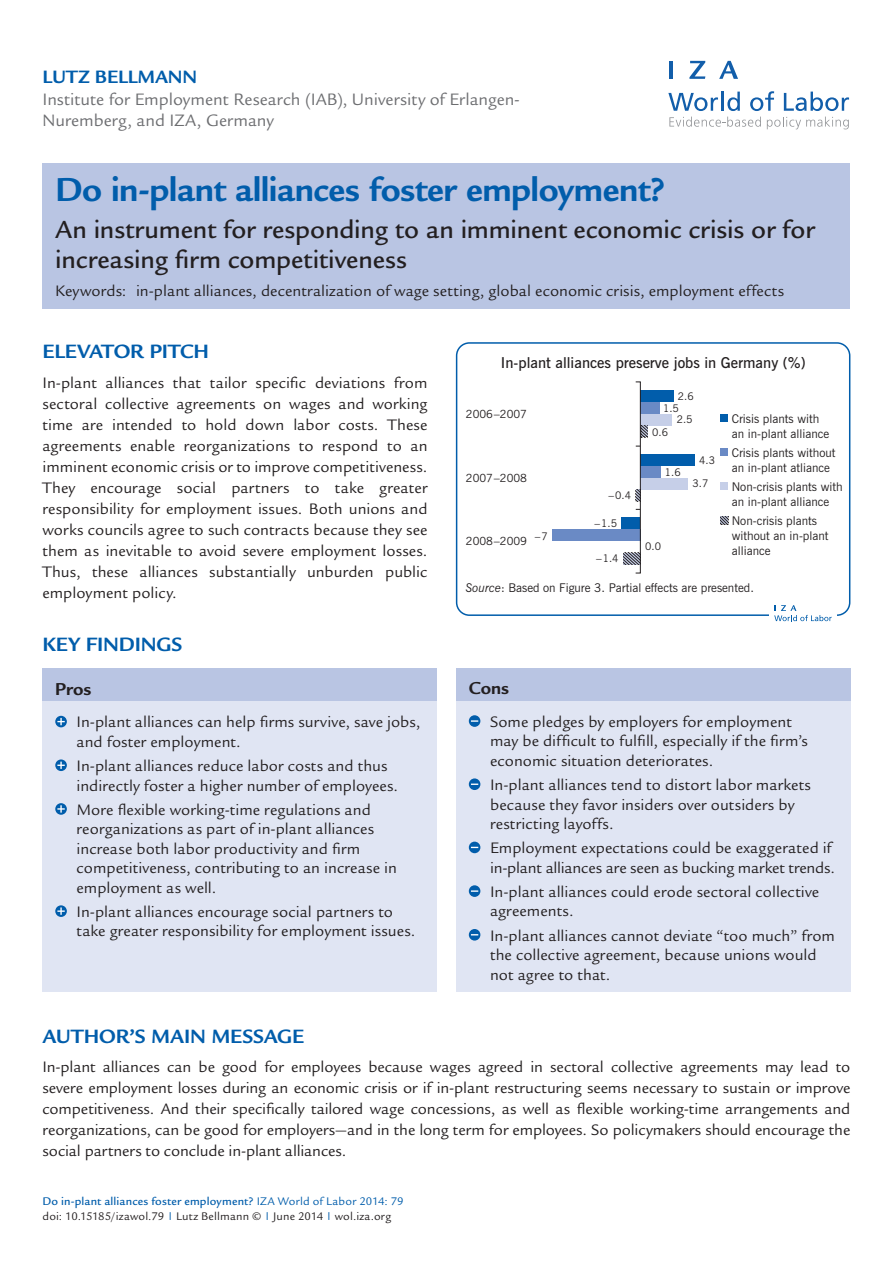
<style>
.page{position:relative;width:893px;height:1263px;background:#fff}
.page>*{position:absolute;margin:0;border:0;box-sizing:border-box;transform-origin:0 0}
.t1{font:700 36px "Legacy Sans Std";letter-spacing:-.015em;color:#015dab}
.t2{font:500 27px/30px "Legacy Sans Std";letter-spacing:-.005em;color:#231f20}
.t3{font:700 21px "Legacy Sans Std";letter-spacing:-.01em;color:#015dab}
.t4{font:700 19.5px "Legacy Sans Std";letter-spacing:-.005em;color:#015dab}
.t5{font:700 18.75px "Legacy Sans Std";letter-spacing:-.005em;color:#231f20}
.t6{font:18px/21.6px "Legacy Sans Std";color:#6c6d70}
.t7{font:16.5px/19.5px "Legacy Sans Std";color:#231f20}
.t8{font:600 15px "News Gothic BT";color:#231f20}
.t9{font:12px/15px "News Gothic BT";color:#231f20}
.t10{font:12px/15px "Legacy Sans Std";letter-spacing:.015em;color:#231f20}
.t11{font:11.25px "News Gothic BT";color:#231f20}
.t12{font:10.5px "News Gothic BT";color:#231f20}
.s1{font-style:italic}
.s2{font-weight:500;color:#015dab}
.s3{color:#015dab}
</style>
<div class="page">
<svg style="left:668px;top:93px;width:50px;height:18px"></svg>
<hr style="left:721px;top:92px;width:3px;height:19px;background:#125eaa">
<svg style="left:727px;top:92px;width:13px;height:19px"></svg>
<svg style="left:750px;top:91px;width:24px;height:20px"></svg>
<svg style="left:784px;top:92px;width:65px;height:19px"></svg>
<svg style="left:669px;top:117px;width:92px;height:10px"></svg>
<svg style="left:767px;top:117px;width:82px;height:12px"></svg>
<hr style="left:669px;top:61px;width:4px;height:18px;background:#125eaa">
<svg style="left:689px;top:61px;width:16px;height:18px"></svg>
<svg style="left:719px;top:61px;width:19px;height:18px"></svg>
<div style="left:456px;top:670px;width:394px;height:322px;background:#e0e5f3"></div>
<div style="left:43px;top:670px;width:394px;height:322px;background:#e0e5f3"></div>
<div style="left:43px;top:668px;width:394px;height:32px;background:#b9c5e3"></div>
<div style="left:456px;top:668px;width:394px;height:32px;background:#b9c5e3"></div>
<svg style="left:55px;top:716px;width:12px;height:11px"></svg>
<svg style="left:57px;top:718px;width:8px;height:7px"></svg>
<svg style="left:55px;top:759px;width:12px;height:12px"></svg>
<svg style="left:57px;top:762px;width:8px;height:7px"></svg>
<svg style="left:55px;top:803px;width:12px;height:12px"></svg>
<svg style="left:57px;top:805px;width:8px;height:8px"></svg>
<svg style="left:55px;top:905px;width:12px;height:12px"></svg>
<svg style="left:57px;top:907px;width:8px;height:8px"></svg>
<div style="left:469px;top:715px;width:11px;height:12px;background:#015dab;border-radius:50%"></div>
<svg style="left:471px;top:720px;width:7px;height:2px"></svg>
<div style="left:469px;top:778px;width:11px;height:12px;background:#015dab;border-radius:50%"></div>
<svg style="left:471px;top:783px;width:7px;height:2px"></svg>
<svg style="left:469px;top:842px;width:11px;height:11px"></svg>
<div style="left:469px;top:885px;width:11px;height:12px;background:#015dab;border-radius:50%"></div>
<svg style="left:471px;top:890px;width:7px;height:2px"></svg>
<svg style="left:469px;top:929px;width:11px;height:11px"></svg>
<div style="left:43px;top:163px;width:807px;height:146px;background:#b9c5e3"></div>
<div style="left:456px;top:342px;width:394px;height:274px;border:2px solid #015dab;border-radius:13px"></div>
<div style="left:721px;top:414px;width:7px;height:8px;background:#015dab"></div>
<div style="left:721px;top:448px;width:7px;height:8px;background:#6a8ac5"></div>
<div style="left:721px;top:482px;width:7px;height:8px;background:#c6cfe8"></div>
<svg style="left:721px;top:517px;width:7px;height:7px"></svg>
<div style="left:640px;top:390px;width:33px;height:12px;background:#015dab"></div>
<div style="left:640px;top:402px;width:20px;height:12px;background:#6a8ac5"></div>
<div style="left:640px;top:414px;width:32px;height:12px;background:#c6cfe8"></div>
<div style="left:640px;top:454px;width:55px;height:12px;background:#015dab"></div>
<div style="left:640px;top:466px;width:21px;height:12px;background:#6a8ac5"></div>
<div style="left:640px;top:478px;width:48px;height:11px;background:#c6cfe8"></div>
<svg style="left:637px;top:489px;width:2px;height:12px"></svg>
<div style="left:621px;top:517px;width:19px;height:12px;background:#015dab"></div>
<div style="left:552px;top:529px;width:88px;height:12px;background:#6a8ac5"></div>
<svg style="left:641px;top:425px;width:7px;height:12px"></svg>
<svg style="left:623px;top:553px;width:16px;height:11px"></svg>
<div style="left:635px;top:381px;width:6px;height:192px;border:1px solid #231f20"></div>
<div style="left:769px;top:600px;width:68px;height:25px;background:#fff"></div>
<svg style="left:774px;top:605px;width:58px;height:16px"></svg>
<p class="t4" style="left:43px;top:66px;width:156px">Lutz Bellmann</p>
<p class="t6" style="left:43px;top:88px;width:479px">Institute for Employment Research (IAB), University of Erlangen-<br>Nuremberg, and IZA, Germany</p>
<h1 class="t1" style="left:55px;top:169px;width:611px">Do in-plant alliances foster employment?</h1>
<h2 class="t2" style="left:55px;top:214px;width:761px">An instrument for responding to an imminent economic crisis or for increasing firm competitiveness</h2>
<p class="t7" style="left:55px;top:282px;width:730px">Keywords: in-plant alliances, decentralization of wage setting, global economic crisis, employment effects</p>
<p class="t3" style="left:43px;top:340px;width:168px">ELEVATOR PITCH</p>
<p class="t7" style="left:43px;top:372px;width:387px;line-height:21px;text-align:justify">In-plant alliances that tailor specific deviations from sectoral collective agreements on wages and working time are intended to hold down labor costs. These agreements enable reorganizations to respond to an imminent economic crisis or to improve competitiveness.<br>They encourage social partners to take greater responsibility for employment issues. Both unions and works councils agree to such contracts because they see them as inevitable to avoid severe employment losses.<br>Thus, these alliances substantially unburden public employment policy.</p>
<p class="t3" style="left:43px;top:632px;width:141px">KEY FINDINGS</p>
<p class="t5" style="left:55px;top:678px;width:38px">Pros</p>
<p class="t7" style="left:77px;top:713px;width:345px">In-plant alliances can help firms survive, save jobs, and foster employment.</p>
<p class="t7" style="left:77px;top:756px;width:323px">In-plant alliances reduce labor costs and thus indirectly foster a higher number of employees.</p>
<p class="t7" style="left:77px;top:800px;width:322px">More flexible working-time regulations and reorganizations as part of in-plant alliances increase both labor productivity and firm competitiveness, contributing to an increase in employment as well.</p>
<p class="t7" style="left:77px;top:902px;width:340px">In-plant alliances encourage social partners to take greater responsibility for employment issues.</p>
<p class="t8" style="left:501px;top:353px;width:306px">In-plant alliances preserve jobs in Germany (%)</p>
<p class="t12" style="left:678px;top:390px;width:17px">2.6</p>
<p class="t11" style="left:466px;top:407px;width:63px">2006−2007</p>
<p class="t12" style="left:663px;top:402px;width:17px">1.5</p>
<p class="t12" style="left:677px;top:413px;width:17px">2.5</p>
<p class="t12" style="left:652px;top:425px;width:17px">0.6</p>
<p class="t9" style="left:732px;top:411px;width:99px">Crisis plants with an in-plant alliance</p>
<p class="t11" style="left:466px;top:471px;width:63px">2007−2008</p>
<p class="t11" style="left:466px;top:534px;width:63px">2008−2009</p>
<p class="t12" style="left:535px;top:529px;width:14px">−7</p>
<p class="t12" style="left:609px;top:489px;width:24px">−0.4</p>
<p class="t12" style="left:595px;top:517px;width:24px">−1.5</p>
<p class="t12" style="left:596px;top:552px;width:24px">−1.4</p>
<p class="t12" style="left:665px;top:466px;width:17px">1.6</p>
<p class="t12" style="left:699px;top:453px;width:17px">4.3</p>
<p class="t12" style="left:693px;top:477px;width:17px">3.7</p>
<p class="t12" style="left:645px;top:540px;width:17px">0.0</p>
<p class="t9" style="left:732px;top:445px;width:105px">Crisis plants without an in-plant atliance</p>
<p class="t9" style="left:732px;top:479px;width:113px">Non-crisis plants with an in-plant alliance</p>
<p class="t9" style="left:732px;top:513px;width:98px">Non-crisis plants without an in-plant alliance</p>
<p class="t9" style="left:465px;top:580px;width:290px"><span class="s1">Source</span>: Based on Figure 3. Partial effects are presented.</p>
<p class="t5" style="left:469px;top:677px;width:42px">Cons</p>
<p class="t7" style="left:490px;top:712px;width:319px">Some pledges by employers for employment may be difficult to fulfill, especially if the firm’s economic situation deteriorates.</p>
<p class="t7" style="left:490px;top:775px;width:322px">In-plant alliances tend to distort labor markets because they favor insiders over outsiders by restricting layoffs.</p>
<p class="t7" style="left:490px;top:838px;width:346px">Employment expectations could be exaggerated if in-plant alliances are seen as bucking market trends.</p>
<p class="t7" style="left:490px;top:882px;width:331px">In-plant alliances could erode sectoral collective agreements.</p>
<p class="t7" style="left:490px;top:926px;width:346px">In-plant alliances cannot deviate “too much” from the collective agreement, because unions would not agree to that.</p>
<p class="t3" style="left:43px;top:1024px;width:15px">AUT</p>
<p class="t3" style="left:84px;top:1024px;width:220px">HOR’S MAIN MESSAGE</p>
<p class="t7" style="left:43px;top:1056px;width:809px;line-height:21px;text-align:justify">In-plant alliances can be good for employees because wages agreed in sectoral collective agreements may lead to severe employment losses during an economic crisis or if in-plant restructuring seems necessary to sustain or improve competitiveness. And their specifically tailored wage concessions, as well as flexible working-time arrangements and reorganizations, can be good for employers—and in the long term for employees. So policymakers should encourage the social partners to conclude in-plant alliances.</p>
<p class="t10" style="left:43px;top:1193px;width:363px"><span class="s2">Do in-plant alliances foster employment?</span> <span class="s3">IZA World of Labor 2014: 79 </span>doi: 10.15185/izawol.79 <sup>|</sup> Lutz Bellmann © <sup>|</sup> June 2014 <sup>|</sup> wol.iza.org</p>
</div>
